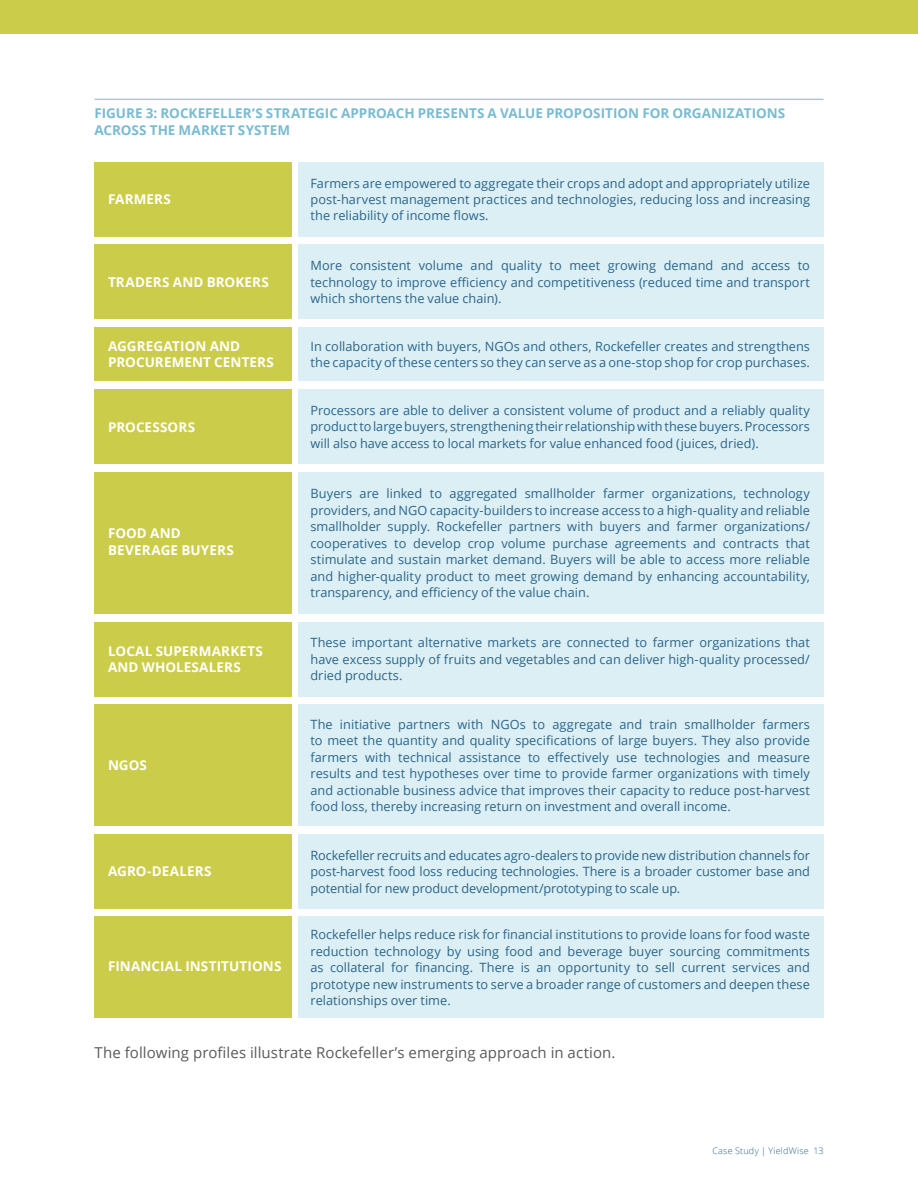
<style>
.page{position:relative;width:918px;height:1188px;background:#fff}
.page>*{position:absolute;margin:0;border:0;box-sizing:border-box;transform-origin:0 0}
.t1{font:15px "Open Sans";letter-spacing:.005em;color:#5b5a5b}
.t2{font:700 13.5px/16.5px "Open Sans";letter-spacing:.01em;color:#fff}
.t3{font:700 13.5px/16.2px "Open Sans";color:#79bbd2}
.t4{font:12.75px/16.5px "Open Sans";letter-spacing:.005em;color:#2c658b;text-align:justify}
.t5{font:300 9px "Open Sans";letter-spacing:.03em;color:#2c658b}
</style>
<div class="page">
<div style="left:0;top:0;width:918px;height:34px;background:#cbcc49"></div>
<div style="left:298px;top:917px;width:526px;height:101px;background:#dbeff4"></div>
<div style="left:94px;top:917px;width:198px;height:101px;background:#cbcc49"></div>
<div style="left:298px;top:622px;width:526px;height:74px;background:#dbeff4"></div>
<div style="left:94px;top:622px;width:198px;height:74px;background:#cbcc49"></div>
<div style="left:298px;top:704px;width:526px;height:122px;background:#dbeff4"></div>
<div style="left:94px;top:704px;width:198px;height:122px;background:#cbcc49"></div>
<div style="left:298px;top:834px;width:526px;height:74px;background:#dbeff4"></div>
<div style="left:94px;top:834px;width:198px;height:74px;background:#cbcc49"></div>
<hr style="left:94px;top:99px;width:730px;height:1px;background:#79bbd2">
<div style="left:298px;top:162px;width:526px;height:74px;background:#dbeff4"></div>
<div style="left:94px;top:162px;width:198px;height:74px;background:#cbcc49"></div>
<div style="left:298px;top:245px;width:526px;height:74px;background:#dbeff4"></div>
<div style="left:94px;top:245px;width:198px;height:74px;background:#cbcc49"></div>
<div style="left:298px;top:327px;width:526px;height:54px;background:#dbeff4"></div>
<div style="left:94px;top:327px;width:198px;height:54px;background:#cbcc49"></div>
<div style="left:298px;top:389px;width:526px;height:75px;background:#dbeff4"></div>
<div style="left:94px;top:389px;width:198px;height:75px;background:#cbcc49"></div>
<div style="left:298px;top:472px;width:526px;height:142px;background:#dbeff4"></div>
<div style="left:94px;top:472px;width:198px;height:142px;background:#cbcc49"></div>
<p class="t3" style="left:94px;top:105px;width:692px">FIGURE 3: ROCKEFELLER’S STRATEGIC APPROACH PRESENTS A VALUE PROPOSITION FOR ORGANIZATIONS<br>ACROSS THE MARKET SYSTEM</p>
<p class="t2" style="left:108px;top:191px;width:65px">FARMERS</p>
<p class="t2" style="left:108px;top:273px;width:163px">TRADERS AND BROKERS</p>
<p class="t4" style="left:310px;top:174px;width:501px">Farmers are empowered to aggregate their crops and adopt and appropriately utilize post-harvest management practices and technologies, reducing loss and increasing the reliability of income flows.</p>
<p class="t4" style="left:310px;top:257px;width:501px">More consistent volume and quality to meet growing demand and access to technology to improve efficiency and competitiveness (reduced time and transport which shortens the value chain).</p>
<p class="t2" style="left:108px;top:337px;width:168px">AGGREGATION AND<br>PROCUREMENT CENTERS</p>
<p class="t4" style="left:310px;top:337px;width:501px">In collaboration with buyers, NGOs and others, Rockefeller creates and strengthens the capacity of these centers so they can serve as a one-stop shop for crop purchases.</p>
<p class="t2" style="left:108px;top:418px;width:89px">PROCESSORS</p>
<p class="t2" style="left:108px;top:525px;width:128px">FOOD AND<br>BEVERAGE BUYERS</p>
<p class="t4" style="left:310px;top:402px;width:501px">Processors are able to deliver a consistent volume of product and a reliably quality product to large buyers, strengthening their relationship with these buyers. Processors will also have access to local markets for value enhanced food (juices, dried).</p>
<p class="t4" style="left:310px;top:485px;width:501px">Buyers are linked to aggregated smallholder farmer organizations, technology providers, and NGO capacity-builders to increase access to a high-quality and reliable smallholder supply. Rockefeller partners with buyers and farmer organizations/ cooperatives to develop crop volume purchase agreements and contracts that stimulate and sustain market demand. Buyers will be able to access more reliable and higher-quality product to meet growing demand by enhancing accountability, transparency, and efficiency of the value chain.</p>
<p class="t2" style="left:108px;top:642px;width:157px">LOCAL SUPERMARKETS<br>AND WHOLESALERS</p>
<p class="t4" style="left:310px;top:634px;width:501px">These important alternative markets are connected to farmer organizations that have excess supply of fruits and vegetables and can deliver high-quality processed/ dried products.</p>
<p class="t2" style="left:108px;top:757px;width:41px">NGOS</p>
<p class="t2" style="left:108px;top:863px;width:105px">AGRO-DEALERS</p>
<p class="t2" style="left:108px;top:958px;width:175px">FINANCIAL INSTITUTIONS</p>
<p class="t4" style="left:310px;top:716px;width:501px">The initiative partners with NGOs to aggregate and train smallholder farmers to meet the quantity and quality specifications of large buyers. They also provide farmers with technical assistance to effectively use technologies and measure results and test hypotheses over time to provide farmer organizations with timely and actionable business advice that improves their capacity to reduce post-harvest food loss, thereby increasing return on investment and overall income.</p>
<p class="t4" style="left:310px;top:846px;width:501px">Rockefeller recruits and educates agro-dealers to provide new distribution channels for post-harvest food loss reducing technologies. There is a broader customer base and potential for new product development/prototyping to scale up.</p>
<p class="t4" style="left:310px;top:926px;width:501px">Rockefeller helps reduce risk for financial institutions to provide loans for food waste reduction technology by using food and beverage buyer sourcing commitments as collateral for financing. There is an opportunity to sell current services and prototype new instruments to serve a broader range of customers and deepen these relationships over time.</p>
<p class="t1" style="left:94px;top:1042px;width:523px">The following profiles illustrate Rockefeller’s emerging approach in action.</p>
<p class="t5" style="left:712px;top:1145px;width:113px">Case Study | YieldWise 13</p>
</div>
